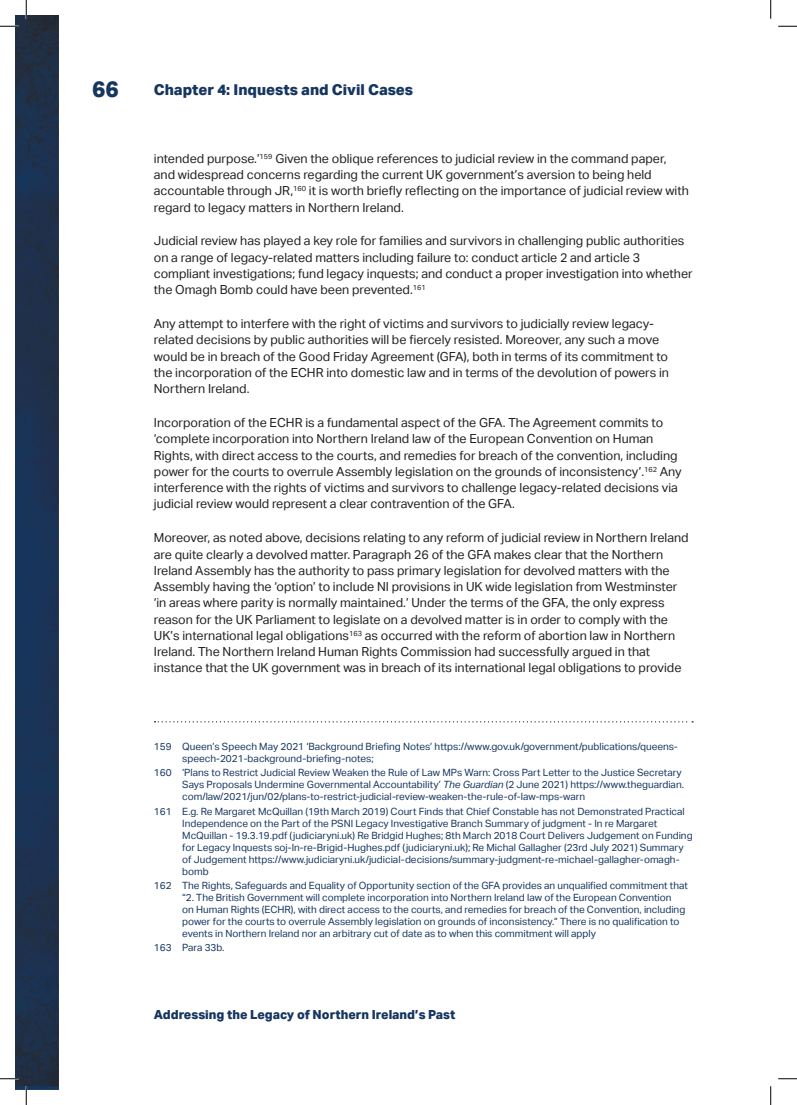
<style>
.page{position:relative;width:797px;height:1105px;background:#fff}
.page>*{position:absolute;margin:0;border:0;box-sizing:border-box;transform-origin:0 0}
.t1{font:800 22.5px "Aktiv Grotesk";color:#163660}
.t2{font:800 15px "Aktiv Grotesk";color:#163660}
.t3{font:12.5px/16.2px "Aktiv Grotesk";color:#231f20}
.t4{font:800 12.5px "Aktiv Grotesk";color:#163660}
.t5{font:10px/12px "Aktiv Grotesk";color:#163660}
.s1{font-style:italic}
</style>
<div class="page">
<svg style="left:154px;top:721px;width:539px;height:1px"></svg>
<img style="left:16px;top:16px;width:42px;height:1073px">
<svg style="left:0;top:25px;width:19px;height:2px"></svg>
<svg style="left:778px;top:25px;width:19px;height:2px"></svg>
<svg style="left:0;top:1078px;width:19px;height:1px"></svg>
<svg style="left:778px;top:1078px;width:19px;height:1px"></svg>
<svg style="left:25px;top:0;width:2px;height:19px"></svg>
<svg style="left:25px;top:1086px;width:2px;height:19px"></svg>
<svg style="left:770px;top:0;width:1px;height:19px"></svg>
<svg style="left:770px;top:1086px;width:1px;height:19px"></svg>
<h1 class="t1" style="left:92px;top:76px;width:28px">66</h1>
<p class="t2" style="left:154px;top:81px;width:261px">Chapter 4: Inquests and Civil Cases</p>
<p class="t3" style="left:154px;top:150px;width:536px">intended purpose.’<sup>159</sup> Given the oblique references to judicial review in the command paper, and widespread concerns regarding the current UK government’s aversion to being held accountable through JR,<sup>160</sup> it is worth briefly reflecting on the importance of judicial review with regard to legacy matters in Northern Ireland.</p>
<p class="t3" style="left:154px;top:233px;width:540px">Judicial review has played a key role for families and survivors in challenging public authorities on a range of legacy-related matters including failure to: conduct article 2 and article 3 compliant investigations; fund legacy inquests; and conduct a proper investigation into whether the Omagh Bomb could have been prevented.<sup>161</sup></p>
<p class="t3" style="left:154px;top:316px;width:516px">Any attempt to interfere with the right of victims and survivors to judicially review legacy&shy;related decisions by public authorities will be fiercely resisted. Moreover, any such a move would be in breach of the Good Friday Agreement (GFA), both in terms of its commitment to the incorporation of the ECHR into domestic law and in terms of the devolution of powers in Northern Ireland.</p>
<p class="t3" style="left:154px;top:415px;width:529px">Incorporation of the ECHR is a fundamental aspect of the GFA. The Agreement commits to ‘complete incorporation into Northern Ireland law of the European Convention on Human Rights, with direct access to the courts, and remedies for breach of the convention, including power for the courts to overrule Assembly legislation on the grounds of inconsistency’.<sup>162</sup> Any interference with the rights of victims and survivors to challenge legacy-related decisions via judicial review would represent a clear contravention of the GFA.</p>
<p class="t3" style="left:154px;top:530px;width:536px">Moreover, as noted above, decisions relating to any reform of judicial review in Northern Ireland are quite clearly a devolved matter. Paragraph 26 of the GFA makes clear that the Northern Ireland Assembly has the authority to pass primary legislation for devolved matters with the Assembly having the ‘option’ to include NI provisions in UK wide legislation from Westminster ‘in areas where parity is normally maintained.’ Under the terms of the GFA, the only express reason for the UK Parliament to legislate on a devolved matter is in order to comply with the UK’s international legal obligations<sup>163</sup> as occurred with the reform of abortion law in Northern Ireland. The Northern Ireland Human Rights Commission had successfully argued in that instance that the UK government was in breach of its international legal obligations to provide</p>
<p class="t5" style="left:182px;top:741px;width:497px;text-indent:-28px">159 Queen’s Speech May 2021 ‘Background Briefing Notes’ https://www.gov.uk/government/publications/queens&shy;speech-2021-background-briefing-notes;</p>
<p class="t5" style="left:182px;top:767px;width:503px;text-indent:-28px">160 ‘Plans to Restrict Judicial Review Weaken the Rule of Law MPs Warn: Cross Part Letter to the Justice Secretary<br>Says Proposals Undermine Governmental Accountability’ <span class="s1">The Guardian</span> (2 June 2021) https://www.theguardian. com/law/2021/jun/02/plans-to-restrict-judicial-review-weaken-the-rule-of-law-mps-warn</p>
<p class="t5" style="left:182px;top:805px;width:512px;text-indent:-28px">161 E.g. Re Margaret McQuillan (19th March 2019) Court Finds that Chief Constable has not Demonstrated Practical Independence on the Part of the PSNI Legacy Investigative Branch Summary of judgment - In re Margaret McQuillan - 19.3.19.pdf (judiciaryni.uk) Re Bridgid Hughes; 8th March 2018 Court Delivers Judgement on Funding for Legacy Inquests soj-In-re-Brigid-Hughes.pdf (judiciaryni.uk); Re Michal Gallagher (23rd July 2021) Summary of Judgement https://www.judiciaryni.uk/judicial-decisions/summary-judgment-re-michael-gallagher-omagh&shy;bomb</p>
<p class="t5" style="left:182px;top:879px;width:507px;text-indent:-28px">162 The Rights, Safeguards and Equality of Opportunity section of the GFA provides an unqualified commitment that “2. The British Government will complete incorporation into Northern Ireland law of the European Convention<br>on Human Rights (ECHR), with direct access to the courts, and remedies for breach of the Convention, including power for the courts to overrule Assembly legislation on grounds of inconsistency.” There is no qualification to events in Northern Ireland nor an arbitrary cut of date as to when this commitment will apply</p>
<p class="t5" style="left:154px;top:942px;width:72px">163 Para 33b.</p>
<p class="t4" style="left:154px;top:1008px;width:303px">Addressing the Legacy of Northern Ireland’s Past</p>
</div>
